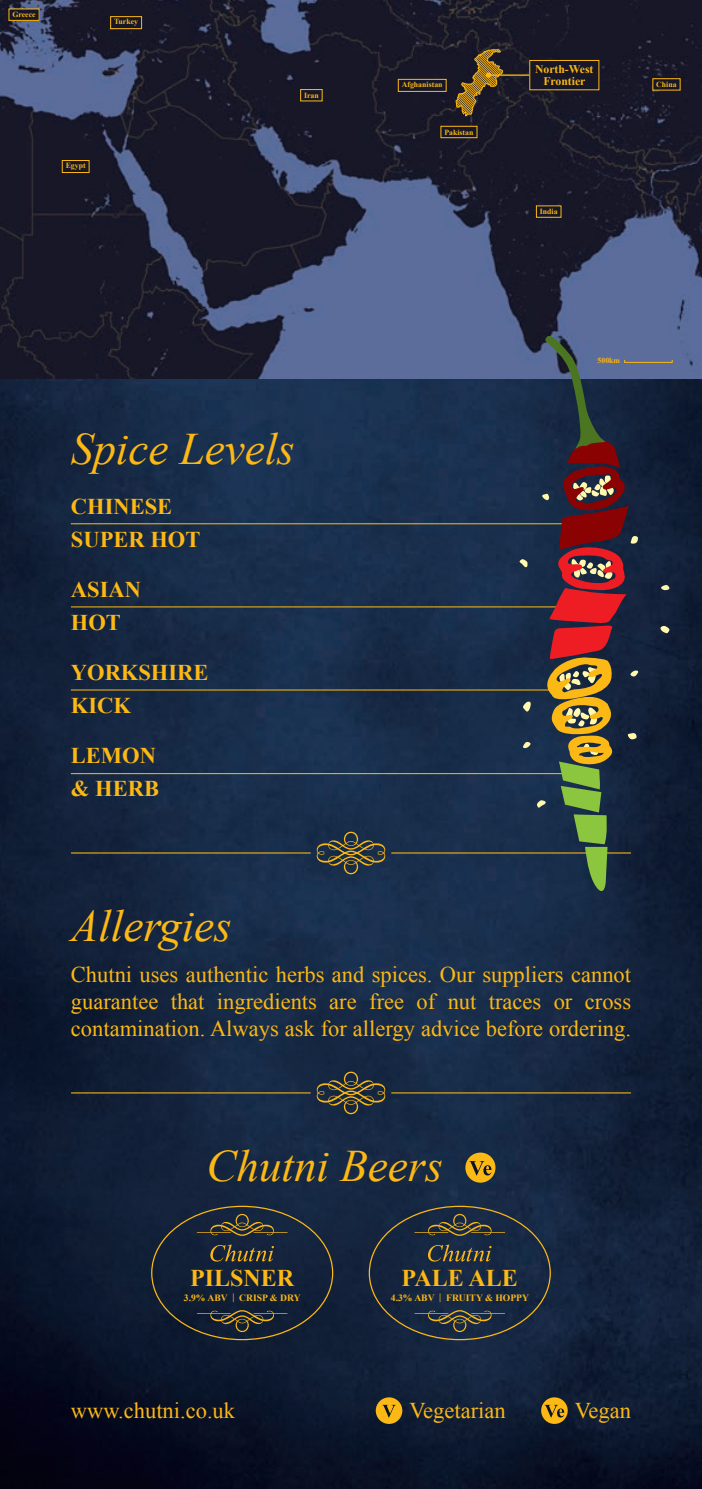
<style>
.page{position:relative;width:702px;height:1489px;background:#fff}
.page>*{position:absolute;margin:0;border:0;box-sizing:border-box;transform-origin:0 0}
.t1{font:italic 45px "Times New Roman";color:#fcb814}
.t2{font:700 24px "Times New Roman";color:#fcb814}
.t3{font:22.5px/27px "Times New Roman";color:#fcb814;text-align:justify}
.t4{font:700 22.5px/32.8px "Times New Roman";color:#fcb814}
.t5{font:700 11.75px/11.8px "Times New Roman";color:#fcb814;text-align:center}
.t6{font:700 9.5px "Times New Roman";color:#fcb814}
.t7{font:700 7.75px "Times New Roman";color:#fcb814}
</style>
<div class="page">
<img style="left:0;top:378px;width:702px;height:1110px">
<svg style="left:71px;top:852px;width:240px;height:1px"></svg>
<svg style="left:317px;top:831px;width:68px;height:43px;background:#42463f"></svg>
<svg style="left:391px;top:1092px;width:240px;height:1px"></svg>
<svg style="left:71px;top:1092px;width:240px;height:1px"></svg>
<svg style="left:317px;top:1071px;width:68px;height:43px;background:#404238"></svg>
<img style="left:0;top:0;width:702px;height:378px">
<div style="left:9px;top:9px;width:30px;height:11px;background:#171728"></div>
<div style="left:9px;top:9px;width:30px;height:12px;border:1px solid #fcb814"></div>
<div style="left:111px;top:17px;width:30px;height:12px;background:#171728"></div>
<div style="left:110px;top:16px;width:32px;height:13px;border:1px solid #fcb814"></div>
<div style="left:300px;top:90px;width:22px;height:11px;background:#171728"></div>
<div style="left:300px;top:89px;width:22px;height:12px;border:1px solid #fcb814"></div>
<div style="left:398px;top:79px;width:48px;height:12px;background:#171728"></div>
<div style="left:398px;top:79px;width:48px;height:13px;border:1px solid #fcb814"></div>
<div style="left:441px;top:126px;width:36px;height:12px;background:#171728"></div>
<div style="left:440px;top:126px;width:37px;height:12px;border:1px solid #fcb814"></div>
<div style="left:536px;top:206px;width:25px;height:11px;background:#171728"></div>
<div style="left:652px;top:79px;width:28px;height:11px;background:#171728"></div>
<div style="left:652px;top:78px;width:28px;height:12px;border:1px solid #fcb814"></div>
<div style="left:62px;top:160px;width:27px;height:12px;background:#171728"></div>
<div style="left:62px;top:160px;width:27px;height:13px;border:1px solid #fcb814"></div>
<hr style="left:488px;top:74px;width:55px;height:2px;background:#fcb814">
<svg style="left:455px;top:49px;width:48px;height:68px;background:#544222"></svg>
<div style="left:529px;top:60px;width:70px;height:30px;background:#171728"></div>
<div style="left:529px;top:60px;width:70px;height:30px;border:1px solid #fcb814"></div>
<div style="left:624px;top:359px;width:48px;height:4px;border:1px solid #fcb814"></div>
<div style="left:541px;top:1397px;width:26px;height:26px;background:#fcb814;border-radius:50%"></div>
<svg style="left:544px;top:1404px;width:20px;height:13px"></svg>
<div style="left:376px;top:1397px;width:26px;height:26px;background:#fcb814;border-radius:50%"></div>
<svg style="left:382px;top:1404px;width:13px;height:13px"></svg>
<hr style="left:71px;top:523px;width:505px;height:1px;background:#fcb814">
<hr style="left:71px;top:606px;width:494px;height:1px;background:#fcb814">
<hr style="left:71px;top:689px;width:485px;height:1px;background:#fcb814">
<hr style="left:71px;top:773px;width:501px;height:1px;background:#fcb814">
<svg style="left:660px;top:625px;width:10px;height:9px"></svg>
<svg style="left:659px;top:583px;width:11px;height:7px"></svg>
<svg style="left:391px;top:332px;width:248px;height:562px;background:#34394a"></svg>
<div style="left:465px;top:1152px;width:30px;height:30px;background:#fcb814;border-radius:50%"></div>
<svg style="left:469px;top:1161px;width:22px;height:14px"></svg>
<svg style="left:197px;top:1213px;width:90px;height:22px;background:#373a38"></svg>
<svg style="left:210px;top:1244px;width:64px;height:17px"></svg>
<svg style="left:197px;top:1309px;width:90px;height:22px;background:#31332e"></svg>
<svg style="left:414px;top:1213px;width:91px;height:22px;background:#383d3b"></svg>
<svg style="left:428px;top:1244px;width:63px;height:17px"></svg>
<svg style="left:414px;top:1309px;width:91px;height:22px;background:#363c3b"></svg>
<p class="t7" style="left:12px;top:9px;width:25px">Greece</p>
<p class="t7" style="left:114px;top:16px;width:25px">Turkey</p>
<p class="t7" style="left:66px;top:160px;width:21px">Egypt</p>
<p class="t7" style="left:304px;top:90px;width:16px">Iran</p>
<p class="t7" style="left:402px;top:79px;width:42px">Afghanistan</p>
<p class="t7" style="left:444px;top:127px;width:31px">Pakistan</p>
<p class="t5" style="left:535px;top:63px;width:60px">North-West<br>Frontier</p>
<p class="t7" style="left:540px;top:206px;width:19px">India</p>
<p class="t7" style="left:656px;top:79px;width:22px">China</p>
<p class="t1" style="left:71px;top:417px;width:225px">Spice Levels</p>
<p class="t4" style="left:71px;top:489px;width:131px">CHINESE<br>SUPER HOT</p>
<p class="t4" style="left:71px;top:572px;width:71px">ASIAN<br>HOT</p>
<p class="t4" style="left:71px;top:655px;width:139px">YORKSHIRE<br>KICK</p>
<p class="t4" style="left:71px;top:739px;width:90px">LEMON &amp; HERB</p>
<p class="t7" style="left:597px;top:355px;width:24px">500km</p>
<p class="t1" style="left:71px;top:894px;width:162px">Allergies</p>
<p class="t3" style="left:71px;top:960px;width:561px">Chutni uses authentic herbs and spices. Our suppliers cannot guarantee that ingredients are free of nut traces or cross contamination. Always ask for allergy advice before ordering.</p>
<p class="t1" style="left:206px;top:1134px;width:238px">Chutni Beers</p>
<p class="t2" style="left:190px;top:1261px;width:105px">PILSNER</p>
<p class="t6" style="left:184px;top:1291px;width:118px">3.9% ABV | CRISP &amp; DRY</p>
<p class="t2" style="left:401px;top:1261px;width:118px">PALE ALE</p>
<p class="t6" style="left:391px;top:1291px;width:140px">4.3% ABV | FRUITY &amp; HOPPY</p>
<p class="t3" style="left:71px;top:1396px;width:166px">www.chutni.co.uk</p>
<p class="t3" style="left:409px;top:1396px;width:98px">Vegetarian</p>
<p class="t3" style="left:574px;top:1396px;width:58px">Vegan</p>
</div>
